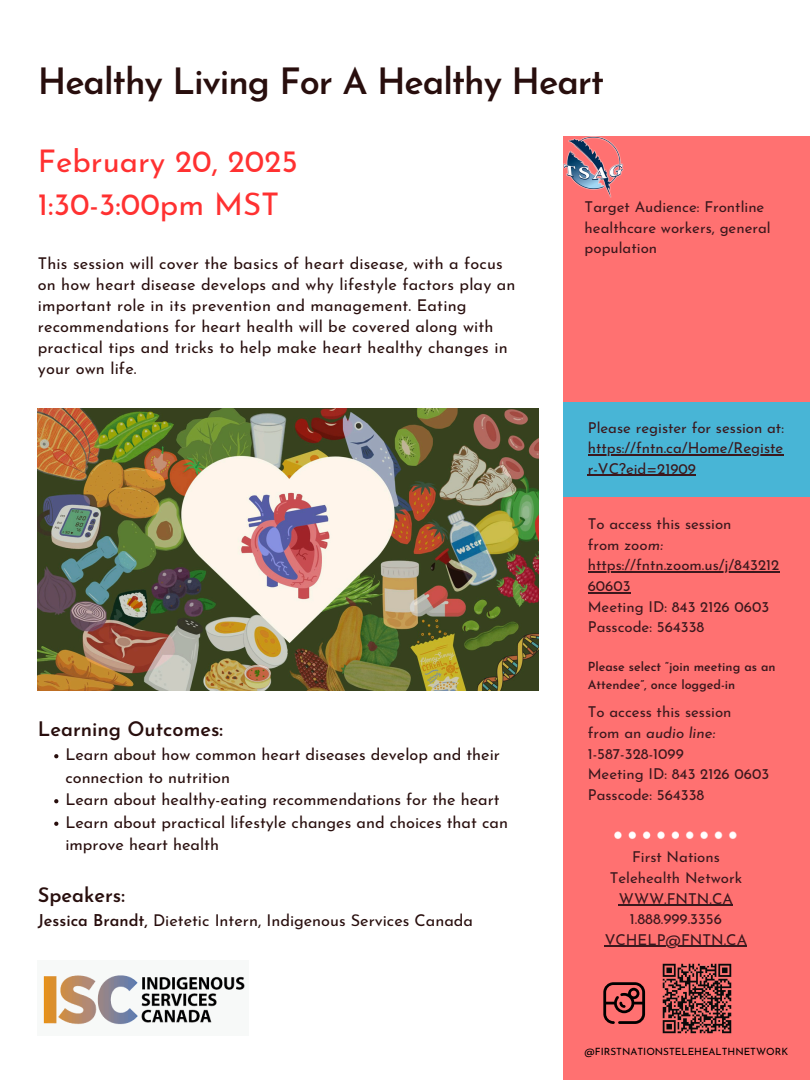
<style>
.page{position:relative;width:810px;height:1080px;background:#fff}
.page>*{position:absolute;margin:0;border:0;box-sizing:border-box;transform-origin:0 0}
.t1{font:600 36.19px "Josefin Sans";letter-spacing:-.03em;color:#280e0d}
.t2{font:31.25px/43.6px "Josefin Sans";color:#ff3131}
.t3{font:600 20px "Josefin Sans";color:#280e0d}
.t4{font:16.25px/21.1px "Josefin Sans";letter-spacing:.01em;color:#280e0d}
.t5{font:15px/20.6px "Josefin Sans";color:#3b181d}
.t6{font:600 12.5px/17.4px "Josefin Sans";color:#3b181d}
.t7{font:10px "Josefin Sans";color:#000}
.s1{font-weight:600}
.s2{font-style:italic}
</style>
<div class="page">
<div style="left:563px;top:136px;width:247px;height:944px;background:#ff7171"></div>
<img style="left:563px;top:136px;width:61px;height:62px">
<div style="left:563px;top:402px;width:247px;height:95px;background:#48b5d6"></div>
<svg style="left:614px;top:831px;width:123px;height:8px"></svg>
<svg style="left:603px;top:982px;width:42px;height:42px"></svg>
<img style="left:662px;top:963px;width:70px;height:71px">
<img style="left:43px;top:975px;width:202px;height:50px">
<img style="left:38px;top:409px;width:500px;height:282px">
<svg style="left:54px;top:754px;width:4px;height:4px"></svg>
<svg style="left:54px;top:799px;width:4px;height:4px"></svg>
<svg style="left:54px;top:822px;width:4px;height:4px"></svg>
<hr style="left:588px;top:454px;width:195px;height:2px;background:#3b181d">
<hr style="left:588px;top:475px;width:108px;height:1px;background:#3b181d">
<hr style="left:588px;top:571px;width:191px;height:2px;background:#3b181d">
<hr style="left:588px;top:592px;width:43px;height:1px;background:#3b181d">
<hr style="left:619px;top:905px;width:114px;height:1px;background:#3b181d">
<hr style="left:605px;top:946px;width:142px;height:1px;background:#3b181d">
<h1 class="t1" style="left:38px;top:67px;width:568px">Healthy Living For A Healthy Heart</h1>
<h2 class="t2" style="left:38px;top:142px;width:262px">February 20, 2025<br>1:30-3:00pm MST</h2>
<p class="t4" style="left:38px;top:254px;width:479px">This session will cover the basics of heart disease, with a focus on how heart disease develops and why lifestyle factors play an important role in its prevention and management. Eating recommendations for heart health will be covered along with practical tips and tricks to help make heart healthy changes in your own life.</p>
<p class="t3" style="left:38px;top:721px;width:187px">Learning Outcomes:</p>
<h3 class="t4" style="left:65px;top:745px;width:436px;line-height:22.5px">Learn about how common heart diseases develop and their connection to nutrition</h3>
<p class="t4" style="left:65px;top:791px;width:436px">Learn about healthy-eating recommendations for the heart</p>
<p class="t4" style="left:65px;top:812px;width:444px;line-height:22.5px">Learn about practical lifestyle changes and choices that can improve heart health</p>
<p class="t3" style="left:38px;top:887px;width:89px">Speakers:</p>
<p class="t4" style="left:38px;top:911px;width:437px"><span class="s1">Jessica Brandt,</span> Dietetic Intern, Indigenous Services Canada</p>
<h4 class="t5" style="left:585px;top:198px;width:188px">Target Audience: Frontline healthcare workers, general population</h4>
<p class="t5" style="left:588px;top:419px;width:198px">Please register for session at:</p>
<p class="t5" style="left:588px;top:439px;width:197px">https://fntn.ca/Home/Registe r-VC?eid=21909</p>
<h4 class="t5" style="left:588px;top:515px;width:145px">To access this session from <span class="s2">zoom:</span></h4>
<h4 class="t5" style="left:588px;top:556px;width:193px">https://fntn.zoom.us/j/843212<br>60603<br>Meeting ID: 843 2126 0603<br>Passcode: 564338</h4>
<h4 class="t6" style="left:588px;top:659px;width:189px">Please select “join meeting as an<br>Attendee”, once logged-in</h4>
<h4 class="t5" style="left:588px;top:703px;width:183px">To access this session<br>from an <span class="s2">audio line:<br></span>1-587-328-1099<br>Meeting ID: 843 2126 0603<br>Passcode: 564338</h4>
<h5 class="t5" style="left:610px;top:848px;width:134px;text-align:center">First Nations<br>Telehealth Network<br>WWW.FNTN.CA<br>1.888.999.3356</h5>
<h4 class="t5" style="left:605px;top:931px;width:144px">VCHELP@FNTN.CA</h4>
<h4 class="t7" style="left:585px;top:1047px;width:205px">@FIRSTNATIONSTELEHEALTHNETWORK</h4>
</div>
